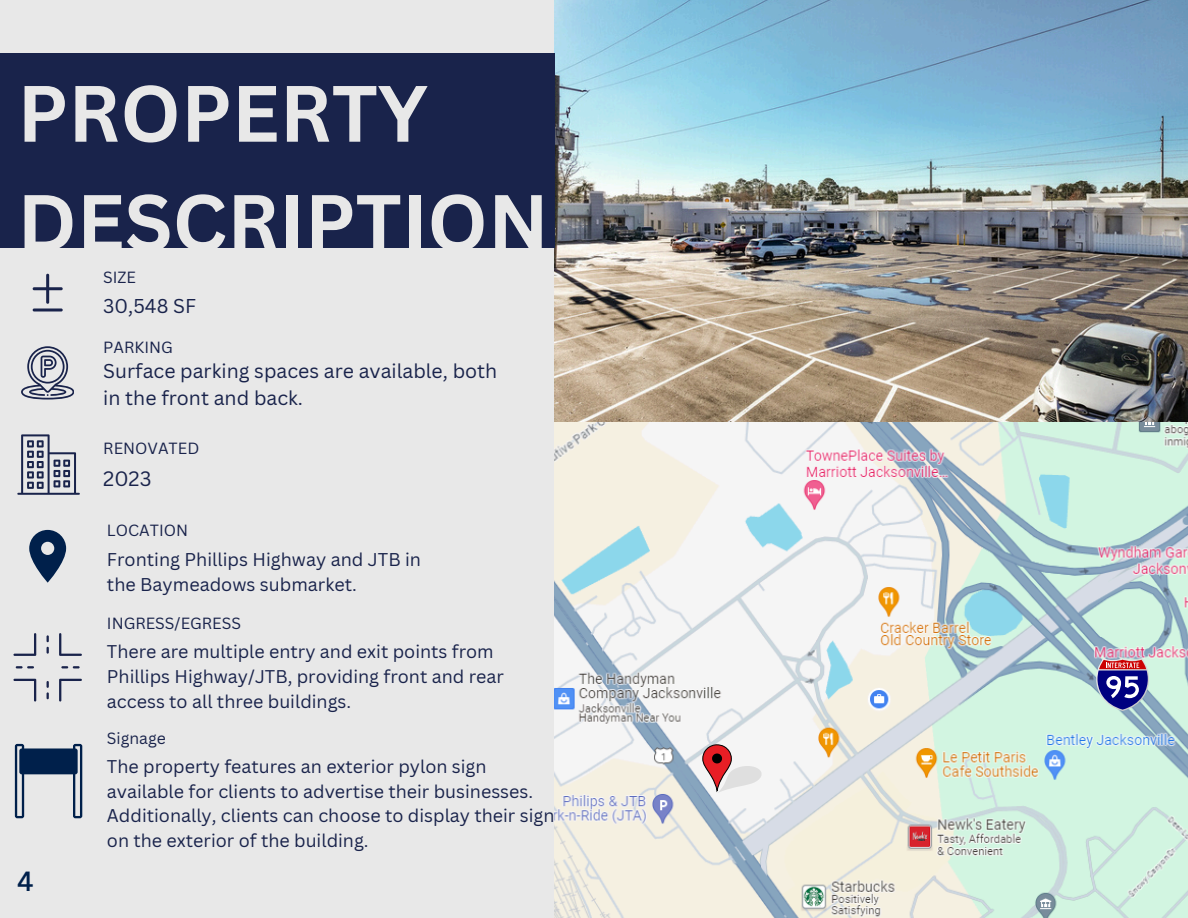
<style>
.page{position:relative;width:1188px;height:918px;background:#e8e8e8}
.page>*{position:absolute;margin:0;border:0;box-sizing:border-box;transform-origin:0 0}
.t1{font:700 78px/109.2px "Canva Sans";color:#e8e8e8}
.t2{font:500 27px "Canva Sans";color:#00204b}
.t3{font:20.25px "Canva Sans";color:#19234b}
.t4{font:19.5px/27px "Canva Sans";color:#19234b}
.t5{font:18px/24.8px "Canva Sans";color:#19234b}
.t6{font:17.85px/24.8px "Canva Sans";color:#19234b}
.t7{font:15.75px "Canva Sans";color:#19234b}
</style>
<div class="page">
<img style="left:555px;top:0;width:633px;height:918px">
<div style="left:0;top:53px;width:555px;height:194px;background:#19234b"></div>
<svg style="left:21px;top:346px;width:53px;height:53px"></svg>
<svg style="left:33px;top:274px;width:30px;height:38px"></svg>
<svg style="left:17px;top:434px;width:63px;height:61px"></svg>
<svg style="left:59px;top:633px;width:23px;height:23px"></svg>
<svg style="left:13px;top:633px;width:23px;height:23px"></svg>
<svg style="left:13px;top:679px;width:23px;height:23px"></svg>
<svg style="left:59px;top:679px;width:23px;height:23px"></svg>
<svg style="left:47px;top:635px;width:2px;height:19px"></svg>
<svg style="left:47px;top:681px;width:2px;height:18px"></svg>
<svg style="left:61px;top:666px;width:19px;height:2px"></svg>
<svg style="left:16px;top:666px;width:18px;height:2px"></svg>
<svg style="left:702px;top:744px;width:60px;height:49px"></svg>
<svg style="left:29px;top:530px;width:37px;height:53px"></svg>
<svg style="left:1096px;top:658px;width:53px;height:53px;background:#74669e"></svg>
<svg style="left:15px;top:744px;width:67px;height:74px"></svg>
<h1 class="t1" style="left:17px;top:57px;width:533px">PROPERTY<br>DESCRIPTION</h1>
<h5 class="t7" style="left:103px;top:266px;width:34px">SIZE</h5>
<h5 class="t4" style="left:103px;top:292px;width:94px">30,548 SF</h5>
<p class="t7" style="left:103px;top:336px;width:71px">PARKING</p>
<p class="t4" style="left:103px;top:357px;width:396px">Surface parking spaces are available, both in the front and back.</p>
<p class="t7" style="left:103px;top:437px;width:98px">RENOVATED</p>
<p class="t3" style="left:103px;top:464px;width:50px">2023</p>
<h3 class="t7" style="left:107px;top:519px;width:83px">LOCATION</h3>
<h2 class="t5" style="left:107px;top:547px;width:316px">Fronting Phillips Highway and JTB in the Baymeadows submarket.</h2>
<p class="t7" style="left:107px;top:612px;width:136px">INGRESS/EGRESS</p>
<p class="t6" style="left:107px;top:639px;width:399px">There are multiple entry and exit points from<br>Phillips Highway/JTB, providing front and rear access to all three buildings.</p>
<p class="t7" style="left:107px;top:727px;width:60px">Signage</p>
<p class="t2" style="left:17px;top:862px;width:18px">4</p>
<p class="t6" style="left:107px;top:754px;width:449px">The property features an exterior pylon sign available for clients to advertise their businesses.<br>Additionally, clients can choose to display their sign on the exterior of the building.</p>
</div>
